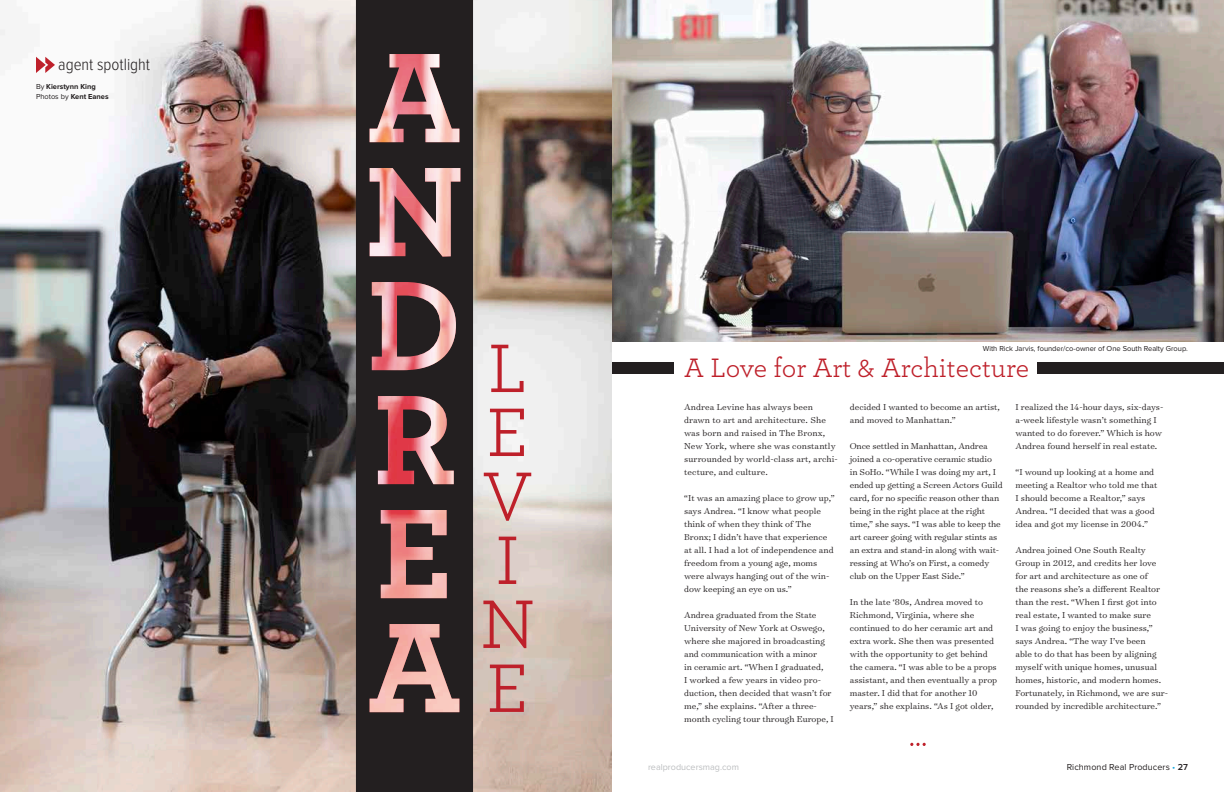
<style>
.page{position:relative;width:1224px;height:792px;background:#fff}
.page>*{position:absolute;margin:0;border:0;box-sizing:border-box;transform-origin:0 0}
.t1{font:72px/64px "Archer Pro";color:#be202a}
.t2{font:28px "Archer Pro";color:#be202a}
.t3{font:300 17px "Proxima Nova Cond";color:#231f20}
.t4{font:300 9.8px/13px "Surveyor Text";color:#231f20}
.t5{font:9px "Proxima Nova";letter-spacing:.01em;color:#231f20}
.t6{font:9px "Proxima Nova";color:#bcbec0}
.t7{font:7.5px "Proxima Nova";color:#231f20}
.t8{font:700 7.5px/10px "Proxima Nova";color:#231f20}
.s1{font-weight:400}
.s2{color:#19a8e0}
.s3{font-weight:600}
</style>
<div class="page">
<img style="left:612px;top:0;width:612px;height:341px">
<img style="left:0;top:0;width:612px;height:792px">
<div style="left:356px;top:0;width:117px;height:792px;background:#231f20"></div>
<svg style="left:370px;top:624px;width:89px;height:88px;background:#8b6b67"></svg>
<svg style="left:381px;top:510px;width:66px;height:88px;background:#9b6766"></svg>
<svg style="left:378px;top:396px;width:76px;height:88px;background:#95595d"></svg>
<svg style="left:372px;top:282px;width:84px;height:88px;background:#8b6063"></svg>
<svg style="left:370px;top:168px;width:90px;height:89px;background:#957070"></svg>
<svg style="left:370px;top:54px;width:89px;height:88px;background:#896566"></svg>
<div style="left:1037px;top:362px;width:187px;height:11px;background:#231f20"></div>
<div style="left:612px;top:362px;width:62px;height:11px;background:#231f20"></div>
<svg style="left:910px;top:743px;width:16px;height:3px"></svg>
<svg style="left:36px;top:57px;width:19px;height:16px"></svg>
<h3 class="t3" style="left:58px;top:57px;width:93px">agent spotlight</h3>
<p class="t8" style="left:36px;top:81px;width:74px"><span class="s1">By</span> Kierstynn King<br><span class="s1">Photos by</span> Kent Eanes</p>
<h1 class="t1" style="left:488px;top:333px;width:42px">L</h1>
<h2 class="t2" style="left:684px;top:348px;width:347px">A Love for Art &amp; Architecture</h2>
<h1 class="t1" style="left:480px;top:397px;width:57px">E<br>V<br>I<br>N<br>E</h1>
<p class="t4" style="left:684px;top:400px;width:155px">Andrea Levine has always been drawn to art and architecture. She was born and raised in The Bronx,<br>New York, where she was constantly surrounded by world-class art, archi&shy;tecture, and culture.</p>
<p class="t7" style="left:983px;top:344px;width:207px">With Rick Jarvis, founder/co-owner of One South Realty Group.</p>
<p class="t4" style="left:1015px;top:400px;width:149px">I realized the 14-hour days, six-days&shy;a-week lifestyle wasn’t something I wanted to do forever.” Which is how Andrea found herself in real estate.</p>
<p class="t4" style="left:1015px;top:465px;width:144px">“I wound up looking at a home and meeting a Realtor who told me that<br>I should become a Realtor,” says<br>Andrea. “I decided that was a good idea and got my license in 2004.”</p>
<p class="t4" style="left:1015px;top:543px;width:154px">Andrea joined One South Realty Group in 2012, and credits her love for art and architecture as one of<br>the reasons she’s a different Realtor than the rest. “When I first got into real estate, I wanted to make sure<br>I was going to enjoy the business,” says Andrea. “The way I’ve been<br>able to do that has been by aligning myself with unique homes, unusual homes, historic, and modern homes.<br>Fortunately, in Richmond, we are sur&shy;rounded by incredible architecture.”</p>
<p class="t4" style="left:850px;top:400px;width:152px">decided I wanted to become an artist, and moved to Manhattan.”</p>
<p class="t4" style="left:850px;top:439px;width:154px">Once settled in Manhattan, Andrea joined a co-operative ceramic studio<br>in SoHo. “While I was doing my art, I ended up getting a Screen Actors Guild card, for no specific reason other than being in the right place at the right time,” she says. “I was able to keep the art career going with regular stints as an extra and stand-in along with wait&shy;ressing at Who’s on First, a comedy club on the Upper East Side.”</p>
<p class="t4" style="left:850px;top:595px;width:149px">In the late ‘80s, Andrea moved to Richmond, Virginia, where she continued to do her ceramic art and extra work. She then was presented with the opportunity to get behind the camera. “I was able to be a props assistant, and then eventually a prop master. I did that for another 10 years,” she explains. “As I got older,</p>
<p class="t4" style="left:684px;top:491px;width:152px">“It was an amazing place to grow up,” says Andrea. “I know what people think of when they think of The<br>Bronx; I didn’t have that experience at all. I had a lot of independence and freedom from a young age, moms were always hanging out of the win&shy;dow keeping an eye on us.”</p>
<p class="t4" style="left:684px;top:608px;width:151px">Andrea graduated from the State University of New York at Oswego, where she majored in broadcasting and communication with a minor<br>in ceramic art. “When I graduated,<br>I worked a few years in video pro&shy;duction, then decided that wasn’t for me,” she explains. “After a three&shy;month cycling tour through Europe, I</p>
<p class="t6" style="left:648px;top:762px;width:92px">realproducersmag.com</p>
<p class="t5" style="left:1067px;top:762px;width:123px">Richmond Real Producers <span class="s2">•</span> <span class="s3">27</span></p>
</div>
